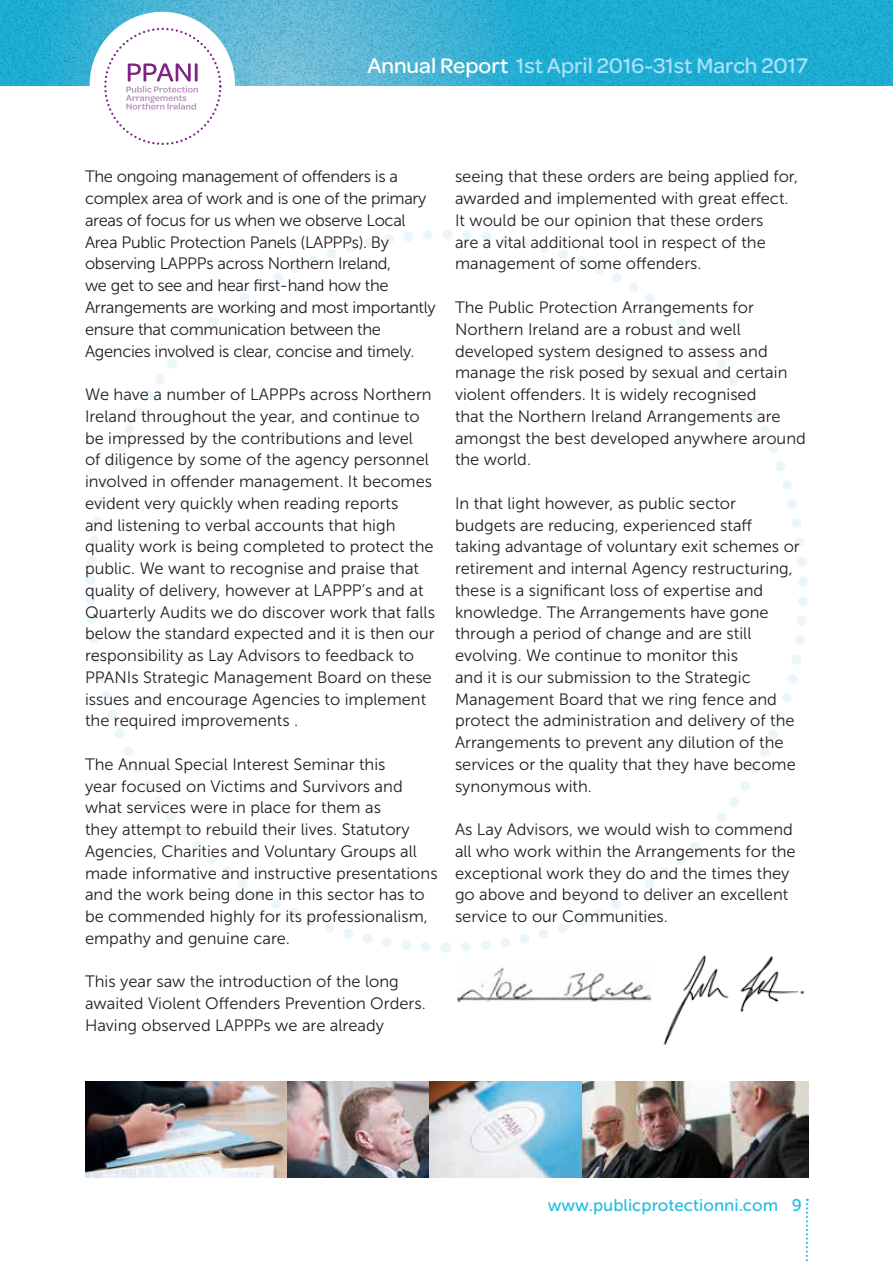
<style>
.page{position:relative;width:893px;height:1263px;background:#fff}
.page>*{position:absolute;margin:0;border:0;box-sizing:border-box;transform-origin:0 0}
.t1{font:500 22.5px "Omnes";color:#aae0f9}
.t2{font:16.95px "Museo Sans 500";color:#22bddf}
.P_body_copy{font:16.5px/21.8px "Museo Sans 300";color:#231f20}
.P_body_copy-2{font:16.5px/21.8px "Museo Sans 300";letter-spacing:-.02em;color:#231f20}
.s1{color:#fff}
</style>
<div class="page">
<img style="left:1px;top:0;width:892px;height:85px">
<div style="left:90px;top:12px;width:145px;height:145px;background:#fff;border-radius:50%"></div>
<div style="left:104px;top:28px;width:117px;height:117px;border:2px dashed #802484;border-radius:50%"></div>
<svg style="left:126px;top:63px;width:72px;height:47px"></svg>
<svg style="left:0;top:0;width:1px;height:85px"></svg>
<svg style="left:806px;top:1199px;width:2px;height:63px"></svg>
<svg style="left:86px;top:230px;width:722px;height:722px"></svg>
<img style="left:429px;top:1081px;width:379px;height:97px">
<img style="left:85px;top:1081px;width:344px;height:97px">
<img style="left:663px;top:955px;width:142px;height:90px">
<img style="left:458px;top:967px;width:193px;height:35px">
<h1 class="t1" style="left:367px;top:53px;width:442px"><span class="s1">Annual Report</span> 1st April 2016-31st March 2017</h1>
<p class="P_body_copy-2" style="left:85px;top:166px;width:352px">The ongoing management of offenders is a complex area of work and is one of the primary areas of focus for us when we observe Local Area Public Protection Panels (LAPPPs). By observing LAPPPs across Northern Ireland,<br>we get to see and hear first-hand how the Arrangements are working and most importantly ensure that communication between the Agencies involved is clear, concise and timely.</p>
<p class="P_body_copy" style="left:85px;top:384px;width:351px">We have a number of LAPPPs across Northern Ireland throughout the year, and continue to be impressed by the contributions and level<br>of diligence by some of the agency personnel involved in offender management. It becomes evident very quickly when reading reports<br>and listening to verbal accounts that high quality work is being completed to protect the public. We want to recognise and praise that quality of delivery, however at LAPPP’s and at Quarterly Audits we do discover work that falls below the standard expected and it is then our responsibility as Lay Advisors to feedback to PPANIs Strategic Management Board on these issues and encourage Agencies to implement the required improvements .</p>
<p class="P_body_copy" style="left:85px;top:753px;width:354px">The Annual Special Interest Seminar this<br>year focused on Victims and Survivors and what services were in place for them as<br>they attempt to rebuild their lives. Statutory Agencies, Charities and Voluntary Groups all made informative and instructive presentations and the work being done in this sector has to be commended highly for its professionalism, empathy and genuine care.</p>
<p class="P_body_copy" style="left:85px;top:971px;width:342px">This year saw the introduction of the long awaited Violent Offenders Prevention Orders.<br>Having observed LAPPPs we are already</p>
<p class="P_body_copy" style="left:455px;top:166px;width:345px">seeing that these orders are being applied for, awarded and implemented with great effect.<br>It would be our opinion that these orders<br>are a vital additional tool in respect of the management of some offenders.</p>
<p class="P_body_copy" style="left:455px;top:297px;width:352px">The Public Protection Arrangements for Northern Ireland are a robust and well developed system designed to assess and manage the risk posed by sexual and certain violent offenders. It is widely recognised<br>that the Northern Ireland Arrangements are amongst the best developed anywhere around the world.</p>
<p class="P_body_copy" style="left:455px;top:492px;width:346px">In that light however, as public sector budgets are reducing, experienced staff taking advantage of voluntary exit schemes or retirement and internal Agency restructuring, these is a significant loss of expertise and knowledge. The Arrangements have gone through a period of change and are still evolving. We continue to monitor this<br>and it is our submission to the Strategic Management Board that we ring fence and protect the administration and delivery of the Arrangements to prevent any dilution of the services or the quality that they have become synonymous with.</p>
<p class="P_body_copy" style="left:455px;top:819px;width:342px">As Lay Advisors, we would wish to commend all who work within the Arrangements for the exceptional work they do and the times they go above and beyond to deliver an excellent service to our Communities.</p>
<p class="t2" style="left:548px;top:1195px;width:256px">www.publicprotectionni.com 9</p>
</div>
